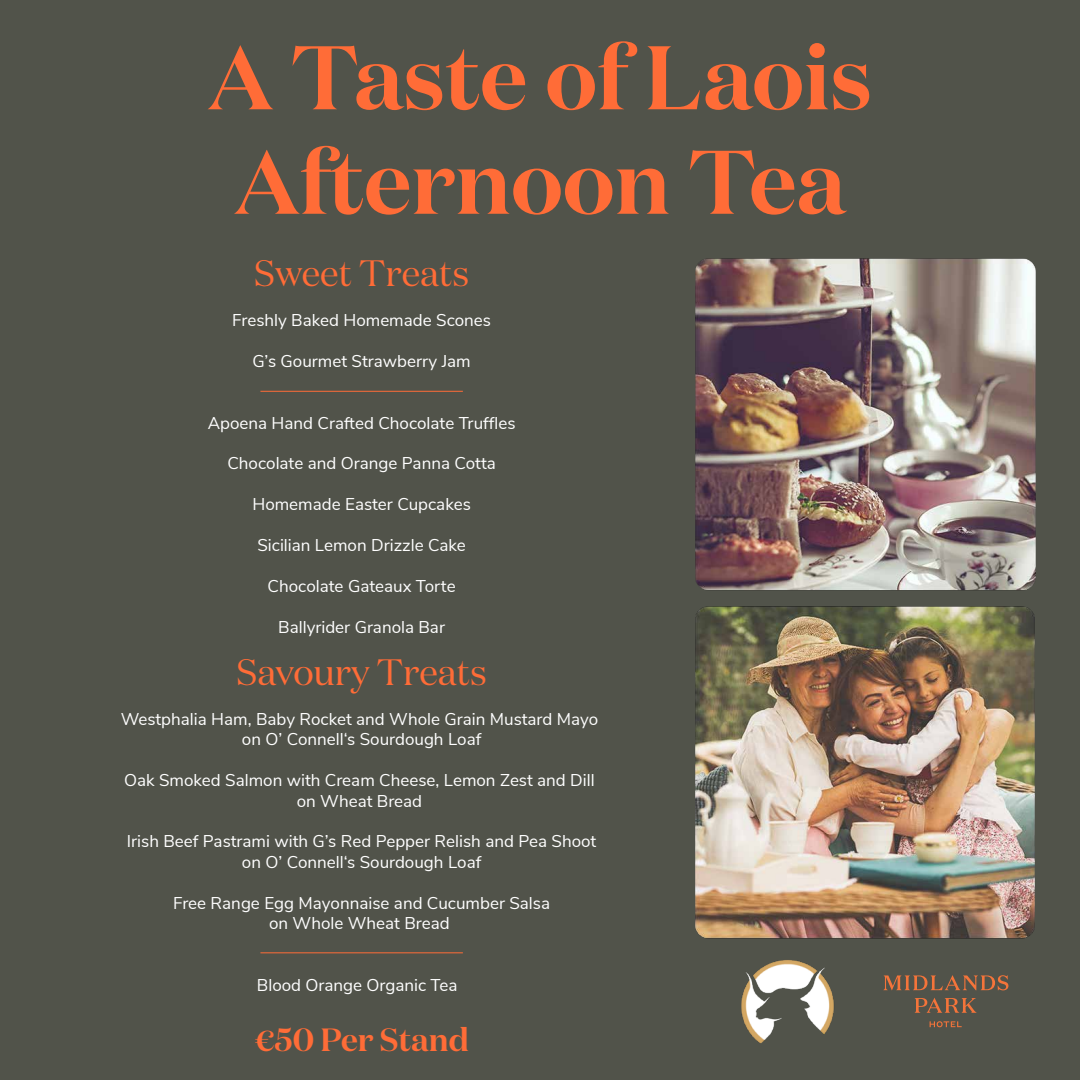
<style>
.page{position:relative;width:1080px;height:1080px;background:#fff}
.page>*{position:absolute;margin:0;border:0;box-sizing:border-box;transform-origin:0 0}
.t1{font:600 90px/104.5px "Domaine Disp";color:#ff6c37}
.t2{font:36.6px "Domaine Disp";color:#ff6c37}
.t3{font:600 32.1px "Domaine Disp";color:#ff6c37}
.t4{font:17px/20.4px "Nunito Sans";color:#fff;text-align:center}
</style>
<div class="page">
<div style="left:0;top:1px;width:1080px;height:1079px;background:#51534a"></div>
<img style="left:741px;top:960px;width:93px;height:84px">
<hr style="left:260px;top:391px;width:203px;height:1px;background:#ff6c37">
<hr style="left:260px;top:952px;width:203px;height:1px;background:#ff6c37">
<svg style="left:883px;top:975px;width:125px;height:15px"></svg>
<svg style="left:915px;top:998px;width:62px;height:15px"></svg>
<svg style="left:930px;top:1021px;width:32px;height:6px"></svg>
<img style="left:695px;top:606px;width:340px;height:333px">
<img style="left:695px;top:258px;width:341px;height:333px">
<h1 class="t1" style="left:208px;top:24px;width:666px">A Taste of Laois<br>Afternoon Tea</h1>
<h2 class="t2" style="left:254px;top:251px;width:217px">Sweet Treats</h2>
<p class="t4" style="left:232px;top:309px;width:260px">Freshly Baked Homemade Scones</p>
<p class="t4" style="left:252px;top:350px;width:220px">G’s Gourmet Strawberry Jam</p>
<p class="t4" style="left:208px;top:411px;width:309px">Apoena Hand Crafted Chocolate Truffles</p>
<p class="t4" style="left:227px;top:452px;width:270px">Chocolate and Orange Panna Cotta</p>
<p class="t4" style="left:252px;top:493px;width:220px">Homemade Easter Cupcakes</p>
<p class="t4" style="left:257px;top:534px;width:210px">Sicilian Lemon Drizzle Cake</p>
<p class="t4" style="left:268px;top:575px;width:190px">Chocolate Gateaux Torte</p>
<p class="t4" style="left:278px;top:616px;width:168px">Ballyrider Granola Bar</p>
<h2 class="t2" style="left:236px;top:649px;width:252px">Savoury Treats</h2>
<p class="t4" style="left:121px;top:708px;width:479px">Westphalia Ham, Baby Rocket and Whole Grain Mustard Mayo on O’ Connell‘s Sourdough Loaf</p>
<p class="t4" style="left:124px;top:769px;width:472px">Oak Smoked Salmon with Cream Cheese, Lemon Zest and Dill on Wheat Bread</p>
<p class="t4" style="left:127px;top:830px;width:471px">Irish Beef Pastrami with G’s Red Pepper Relish and Pea Shoot on O’ Connell‘s Sourdough Loaf</p>
<p class="t4" style="left:173px;top:892px;width:379px">Free Range Egg Mayonnaise and Cucumber Salsa on Whole Wheat Bread</p>
<p class="t4" style="left:257px;top:973px;width:202px">Blood Orange Organic Tea</p>
<h3 class="t3" style="left:254px;top:1019px;width:216px">€50 Per Stand</h3>
</div>
